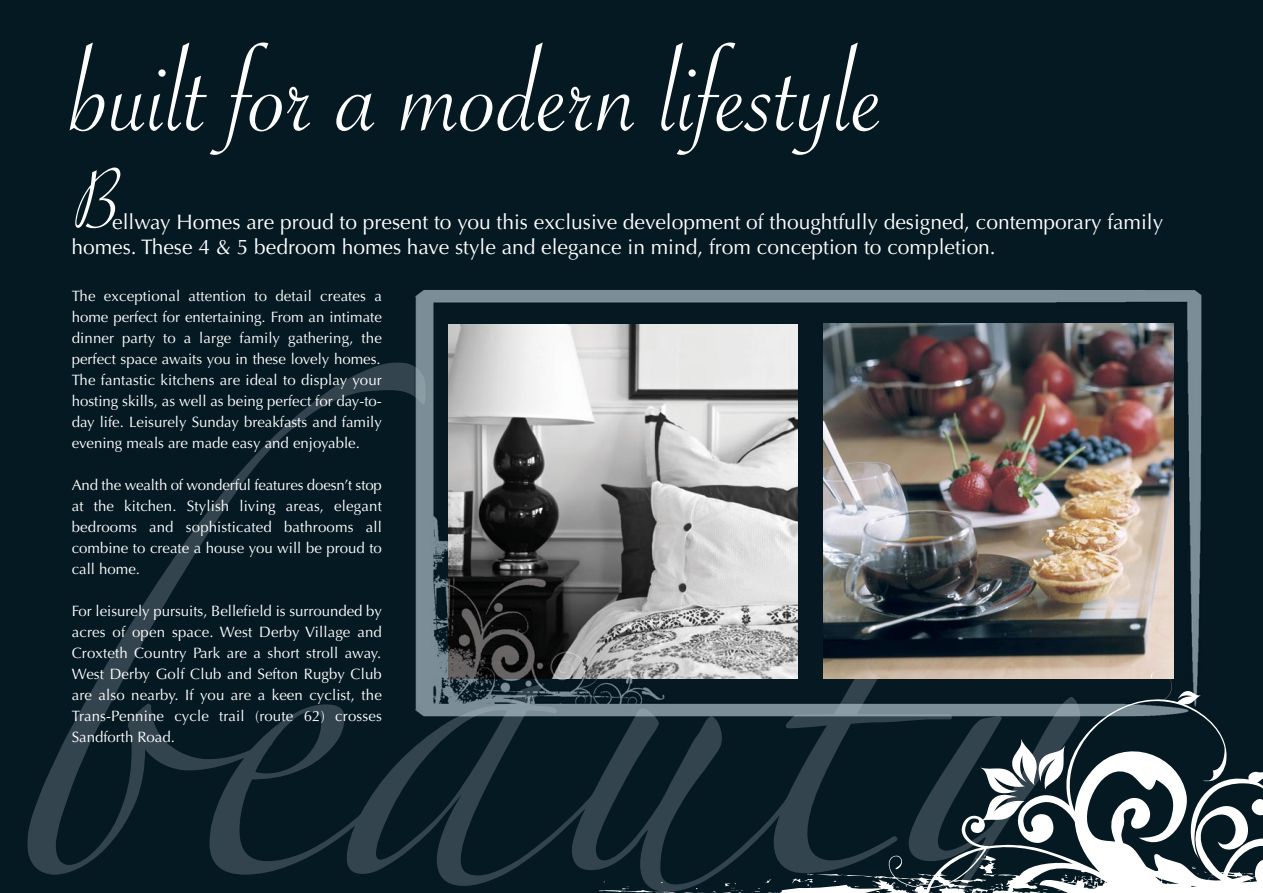
<style>
.page{position:relative;width:1263px;height:893px;background:#051922}
.page>*{position:absolute;margin:0;border:0;box-sizing:border-box;transform-origin:0 0}
.t1{font:127.5px "Savoye Plain";color:#fff}
.t2{font:90px "Savoye Plain";color:#fff}
.t3{font:21px/25.5px "Optima";color:#fff}
.t4{font:15px/21px "Optima";color:#fff;text-align:justify}
</style>
<div class="page">
<svg style="left:27px;top:362px;width:567px;height:524px"></svg>
<img style="left:415px;top:290px;width:786px;height:380px">
<img style="left:415px;top:362px;width:393px;height:354px">
<svg style="left:594px;top:670px;width:669px;height:223px"></svg>
<h1 class="t1" style="left:71px;top:43px;width:815px">built for a modern lifestyle</h1>
<h2 class="t2" style="left:75px;top:165px;width:46px">B</h2>
<h3 class="t3" style="left:72px;top:211px;width:1093px;text-indent:41px">ellway Homes are proud to present to you this exclusive development of thoughtfully designed, contemporary family homes. These 4 &amp; 5 bedroom homes have style and elegance in mind, from conception to completion.</h3>
<p class="t4" style="left:72px;top:287px;width:312px">The exceptional attention to detail creates a home perfect for entertaining. From an intimate dinner party to a large family gathering, the perfect space awaits you in these lovely homes.<br>The fantastic kitchens are ideal to display your hosting skills, as well as being perfect for day-to&shy;day life. Leisurely Sunday breakfasts and family evening meals are made easy and enjoyable.</p>
<p class="t4" style="left:72px;top:476px;width:312px">And the wealth of wonderful features doesn’t stop at the kitchen. Stylish living areas, elegant bedrooms and sophisticated bathrooms all combine to create a house you will be proud to call home.</p>
<p class="t4" style="left:72px;top:602px;width:312px">For leisurely pursuits, Bellefield is surrounded by acres of open space. West Derby Village and Croxteth Country Park are a short stroll away.<br>West Derby Golf Club and Sefton Rugby Club are also nearby. If you are a keen cyclist, the Trans-Pennine cycle trail (route 62) crosses Sandforth Road.</p>
</div>
